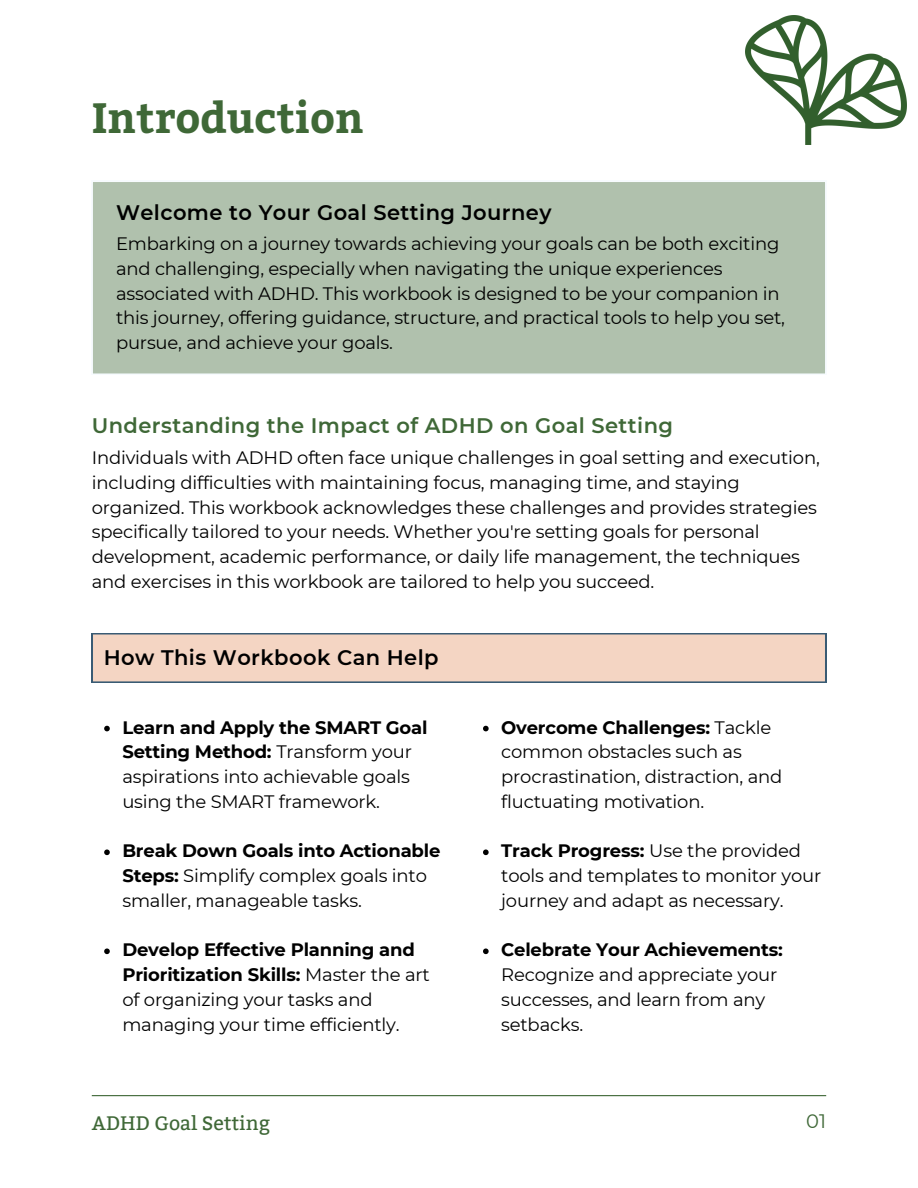
<style>
.page{position:relative;width:918px;height:1188px;background:#fff}
.page>*{position:absolute;margin:0;border:0;box-sizing:border-box;transform-origin:0 0}
.t1{font:700 42.3px "Bitter";color:#3f6837}
.t2{font:600 21px "Montserrat";letter-spacing:.02em;color:#000}
.t3{font:600 21px "Montserrat";letter-spacing:.02em;color:#3f6837}
.t4{font:19.5px "Bitter";color:#3f6837}
.t5{font:19.5px "Montserrat";color:#3f6837}
.t6{font:18px/24.8px "Montserrat";letter-spacing:-.01em;color:#000}
.s1{font-weight:700}
</style>
<div class="page">
<div style="left:92px;top:182px;width:734px;height:192px;background:#b0c1ad"></div>
<svg style="left:92px;top:633px;width:734px;height:50px;background:#e7cdbd"></svg>
<hr style="left:92px;top:1095px;width:734px;height:1px;background:#3f6837">
<img style="left:746px;top:15px;width:160px;height:130px">
<svg style="left:104px;top:726px;width:6px;height:5px"></svg>
<svg style="left:104px;top:850px;width:6px;height:5px"></svg>
<svg style="left:104px;top:949px;width:6px;height:5px"></svg>
<svg style="left:483px;top:726px;width:6px;height:5px"></svg>
<svg style="left:483px;top:850px;width:6px;height:5px"></svg>
<svg style="left:483px;top:949px;width:6px;height:5px"></svg>
<p class="t1" style="left:92px;top:87px;width:273px">Introduction</p>
<h1 class="t2" style="left:116px;top:199px;width:437px">Welcome to Your Goal Setting Journey</h1>
<h2 class="t6" style="left:116px;top:231px;width:671px">Embarking on a journey towards achieving your goals can be both exciting and challenging, especially when navigating the unique experiences associated with ADHD. This workbook is designed to be your companion in this journey, offering guidance, structure, and practical tools to help you set, pursue, and achieve your goals.</h2>
<p class="t3" style="left:92px;top:413px;width:583px">Understanding the Impact of ADHD on Goal Setting</p>
<h2 class="t6" style="left:92px;top:445px;width:730px">Individuals with ADHD often face unique challenges in goal setting and execution, including difficulties with maintaining focus, managing time, and staying organized. This workbook acknowledges these challenges and provides strategies specifically tailored to your needs. Whether you're setting goals for personal development, academic performance, or daily life management, the techniques and exercises in this workbook are tailored to help you succeed.</h2>
<p class="t2" style="left:104px;top:645px;width:336px">How This Workbook Can Help</p>
<h2 class="t6" style="left:122px;top:715px;width:307px"><span class="s1">Learn and Apply the SMART Goal<br>Setting Method:</span> Transform your aspirations into achievable goals using the SMART framework.</h2>
<p class="t6" style="left:122px;top:839px;width:320px"><span class="s1">Break Down Goals into Actionable<br>Steps:</span> Simplify complex goals into smaller, manageable tasks.</p>
<p class="t6" style="left:122px;top:938px;width:309px"><span class="s1">Develop Effective Planning and Prioritization Skills:</span> Master the art of organizing your tasks and managing your time efficiently.</p>
<p class="t6" style="left:501px;top:715px;width:283px"><span class="s1">Overcome Challenges:</span> Tackle common obstacles such as procrastination, distraction, and fluctuating motivation.</p>
<p class="t6" style="left:501px;top:839px;width:322px"><span class="s1">Track Progress:</span> Use the provided tools and templates to monitor your journey and adapt as necessary.</p>
<p class="t6" style="left:501px;top:938px;width:283px"><span class="s1">Celebrate Your Achievements:<br></span>Recognize and appreciate your successes, and learn from any setbacks.</p>
<h3 class="t4" style="left:92px;top:1111px;width:180px">ADHD Goal Setting</h3>
<p class="t5" style="left:806px;top:1110px;width:21px">01</p>
</div>
